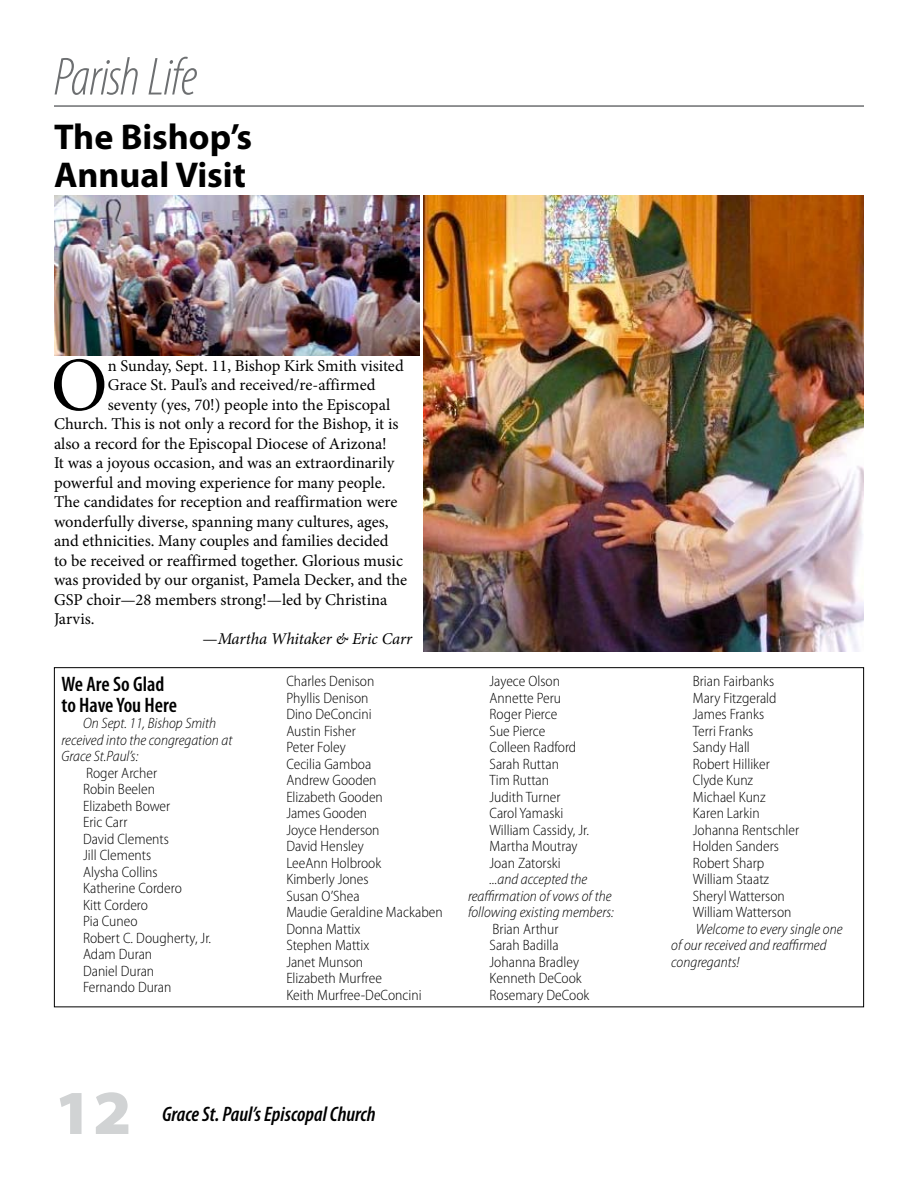
<style>
.page{position:relative;width:918px;height:1188px;background:#fff}
.page>*{position:absolute;margin:0;border:0;box-sizing:border-box;transform-origin:0 0}
.t1{font:76.5px "Minion Pro";color:#000}
.t2{font:900 semi-expanded 63px "Myriad Pro";color:#d1d3d4}
.t3{font:italic 300 condensed 54px "Myriad Pro";letter-spacing:-.02em;color:#6d6f71}
.t4{font:700 36px/39px "Myriad Pro";color:#000}
.t5{font:italic 600 condensed 21px "Myriad Pro";color:#000}
.t6{font:600 condensed 21px/21px "Myriad Pro";color:#000}
.t7{font:16.5px "Minion Pro";color:#000}
.t8{font:italic 16.5px "Minion Pro";letter-spacing:-.01em;color:#000}
.t9{font:300 semi-condensed 15px/16.5px "Myriad Pro";color:#000}
.t10{font:italic 300 semi-condensed 15px/16.5px "Myriad Pro";color:#000}
.s1{font-style:normal}
</style>
<div class="page">
<hr style="left:54px;top:105px;width:810px;height:2px;background:#6d6f71">
<img style="left:54px;top:196px;width:366px;height:160px">
<img style="left:424px;top:196px;width:440px;height:456px">
<h3 class="t3" style="left:54px;top:48px;width:145px">Parish Life</h3>
<h3 class="t4" style="left:54px;top:116px;width:199px">The Bishop’s<br>Annual Visit</h3>
<h1 class="t1" style="left:51px;top:334px;width:59px">O</h1>
<p class="t7" style="left:108px;top:354px;width:298px">n Sunday, Sept. 11, Bishop Kirk Smith visited</p>
<p class="t7" style="left:108px;top:374px;width:269px">Grace St. Paul’s and received/re-affirmed</p>
<p class="t7" style="left:108px;top:393px;width:284px">seventy (yes, 70!) people into the Episcopal</p>
<p class="t7" style="left:54px;top:413px;width:346px">Church. This is not only a record for the Bishop, it is</p>
<p class="t7" style="left:54px;top:432px;width:334px">also a record for the Episcopal Diocese of Arizona!</p>
<p class="t7" style="left:54px;top:452px;width:342px">It was a joyous occasion, and was an extraordinarily</p>
<p class="t7" style="left:54px;top:471px;width:333px">powerful and moving experience for many people.</p>
<p class="t7" style="left:54px;top:491px;width:345px">The candidates for reception and reaffirmation were</p>
<p class="t7" style="left:54px;top:510px;width:336px">wonderfully diverse, spanning many cultures, ages,</p>
<p class="t7" style="left:54px;top:530px;width:336px">and ethnicities. Many couples and families decided</p>
<p class="t7" style="left:54px;top:549px;width:351px">to be received or reaffirmed together. Glorious music</p>
<p class="t7" style="left:54px;top:569px;width:355px">was provided by our organist, Pamela Decker, and the</p>
<p class="t7" style="left:54px;top:588px;width:335px">GSP choir—28 members strong!—led by Christina</p>
<p class="t7" style="left:54px;top:608px;width:42px">Jarvis.</p>
<p class="t8" style="left:202px;top:627px;width:211px"><span class="s1">—</span>Martha Whitaker &amp; Eric Carr</p>
<h3 class="t6" style="left:62px;top:673px;width:117px">We Are So Glad to Have You Here</h3>
<p class="t10" style="left:62px;top:715px;width:172px;text-indent:22px">On Sept. 11, Bishop Smith received into the congregation at<br>Grace St.Paul’s:</p>
<p class="t9" style="left:83px;top:765px;width:130px">Roger Archer<br>Robin Beelen<br>Elizabeth Bower<br>Eric Carr<br>David Clements<br>Jill Clements<br>Alysha Collins<br>Katherine Cordero<br>Kitt Cordero<br>Pia Cuneo<br>Robert C. Dougherty, Jr.<br>Adam Duran<br>Daniel Duran<br>Fernando Duran</p>
<p class="t9" style="left:286px;top:673px;width:158px">Charles Denison<br>Phyllis Denison<br>Dino DeConcini<br>Austin Fisher<br>Peter Foley<br>Cecilia Gamboa<br>Andrew Gooden<br>Elizabeth Gooden<br>James Gooden<br>Joyce Henderson<br>David Hensley<br>LeeAnn Holbrook<br>Kimberly Jones<br>Susan O’Shea<br>Maudie Geraldine Mackaben<br>Donna Mattix<br>Stephen Mattix<br>Janet Munson<br>Elizabeth Murfree<br>Keith Murfree-DeConcini</p>
<p class="t9" style="left:490px;top:673px;width:101px">Jayece Olson<br>Annette Peru<br>Roger Pierce<br>Sue Pierce<br>Colleen Radford<br>Sarah Ruttan<br>Tim Ruttan<br>Judith Turner<br>Carol Yamaski<br>William Cassidy, Jr.<br>Martha Moutray<br>Joan Zatorski</p>
<p class="t10" style="left:468px;top:871px;width:147px;text-align:center">...and accepted the reaffirmation of vows of the following existing members:</p>
<p class="t9" style="left:490px;top:921px;width:101px">Brian Arthur<br>Sarah Badilla<br>Johanna Bradley<br>Kenneth DeCook<br>Rosemary DeCook</p>
<h2 class="t2" style="left:54px;top:1077px;width:79px">12</h2>
<h3 class="t5" style="left:162px;top:1102px;width:215px">Grace St. Paul’s Episcopal Church</h3>
<p class="t9" style="left:693px;top:673px;width:108px">Brian Fairbanks<br>Mary Fitzgerald<br>James Franks<br>Terri Franks<br>Sandy Hall<br>Robert Hilliker<br>Clyde Kunz<br>Michael Kunz<br>Karen Larkin<br>Johanna Rentschler<br>Holden Sanders<br>Robert Sharp<br>William Staatz<br>Sheryl Watterson<br>William Watterson</p>
<p class="t10" style="left:671px;top:921px;width:173px;text-indent:25px">Welcome to every single one of our received and reaffirmed congregants!</p>
</div>
